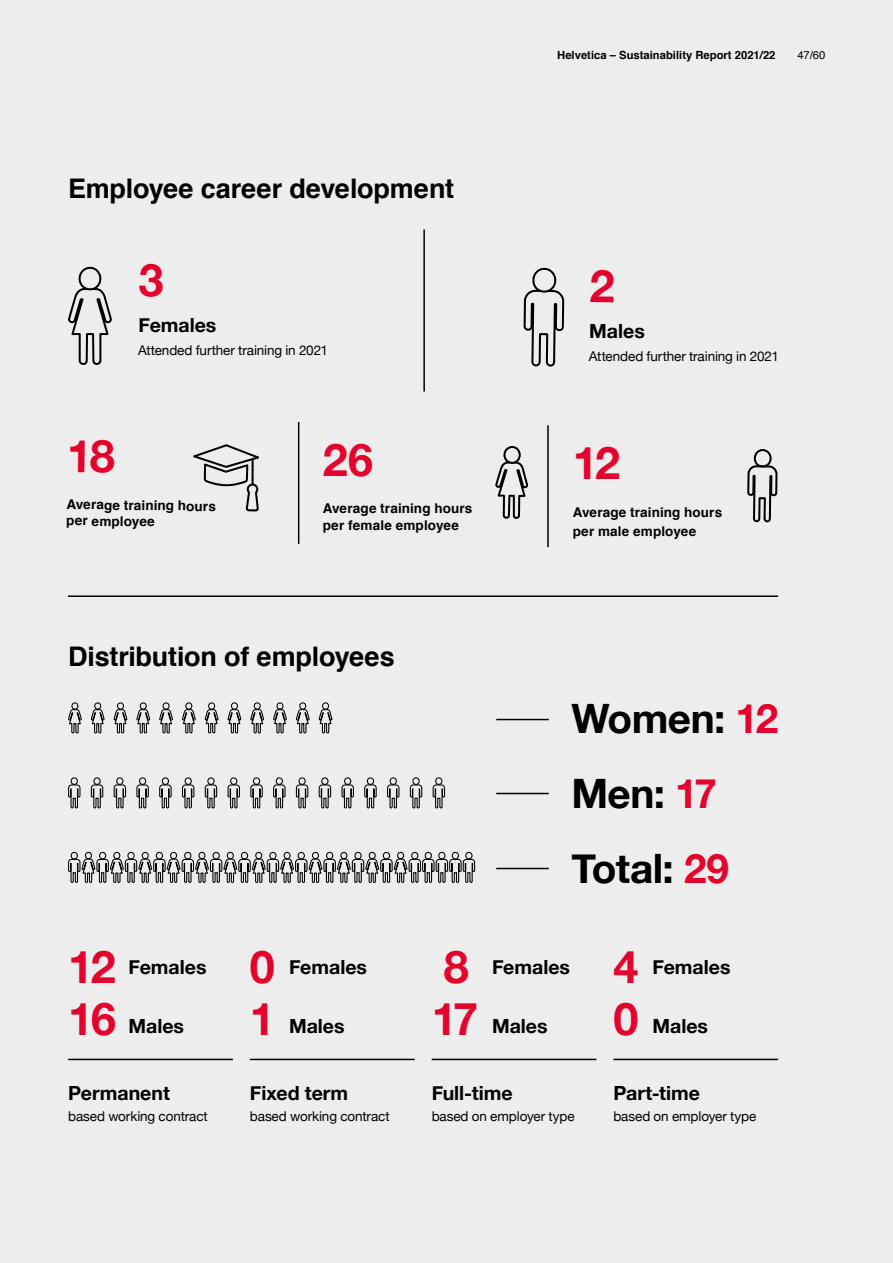
<style>
.page{position:relative;width:893px;height:1263px;background:#ededed}
.page>*{position:absolute;margin:0;border:0;box-sizing:border-box;transform-origin:0 0}
.t1{font:700 45px/52.5px "Helvetica Neue";letter-spacing:-.055em;color:#e4032c}
.t2{font:700 40.5px "Helvetica Neue";letter-spacing:-.015em;color:#000}
.t3{font:700 27px "Helvetica";letter-spacing:-.01em;color:#000}
.t4{font:700 19.5px "Helvetica Neue";color:#000}
.t5{font:13.5px "Helvetica Neue";letter-spacing:-.01em;color:#000}
.t6{font:700 13.5px/16.2px "Helvetica";letter-spacing:.01em;color:#000}
.t7{font:700 11.25px "Helvetica";color:#000}
.t8{font:11.25px "Helvetica";color:#000}
.s1{color:#e4032c}
</style>
<div class="page">
<svg style="left:68px;top:777px;width:13px;height:32px"></svg>
<svg style="left:90px;top:777px;width:14px;height:32px"></svg>
<svg style="left:113px;top:777px;width:14px;height:32px"></svg>
<svg style="left:136px;top:777px;width:13px;height:32px"></svg>
<svg style="left:182px;top:777px;width:13px;height:32px"></svg>
<svg style="left:295px;top:777px;width:14px;height:32px"></svg>
<svg style="left:204px;top:777px;width:14px;height:32px"></svg>
<svg style="left:318px;top:777px;width:14px;height:32px"></svg>
<svg style="left:227px;top:777px;width:13px;height:32px"></svg>
<svg style="left:341px;top:777px;width:13px;height:32px"></svg>
<svg style="left:250px;top:777px;width:13px;height:32px"></svg>
<svg style="left:387px;top:777px;width:13px;height:32px"></svg>
<svg style="left:364px;top:777px;width:13px;height:32px"></svg>
<svg style="left:159px;top:777px;width:13px;height:32px"></svg>
<svg style="left:273px;top:777px;width:13px;height:32px"></svg>
<svg style="left:432px;top:777px;width:14px;height:32px"></svg>
<svg style="left:409px;top:777px;width:14px;height:32px"></svg>
<svg style="left:68px;top:702px;width:14px;height:32px"></svg>
<svg style="left:90px;top:702px;width:15px;height:32px"></svg>
<svg style="left:113px;top:702px;width:15px;height:32px"></svg>
<svg style="left:136px;top:702px;width:15px;height:32px"></svg>
<svg style="left:159px;top:702px;width:14px;height:32px"></svg>
<svg style="left:204px;top:702px;width:15px;height:32px"></svg>
<svg style="left:227px;top:702px;width:15px;height:32px"></svg>
<svg style="left:273px;top:702px;width:14px;height:32px"></svg>
<svg style="left:296px;top:702px;width:14px;height:32px"></svg>
<svg style="left:318px;top:702px;width:15px;height:32px"></svg>
<svg style="left:250px;top:702px;width:15px;height:32px"></svg>
<svg style="left:182px;top:702px;width:14px;height:32px"></svg>
<hr style="left:496px;top:868px;width:53px;height:1px;background:#000">
<svg style="left:68px;top:851px;width:408px;height:32px"></svg>
<hr style="left:68px;top:1059px;width:165px;height:1px;background:#000">
<hr style="left:432px;top:1059px;width:164px;height:1px;background:#000">
<hr style="left:250px;top:1059px;width:165px;height:1px;background:#000">
<hr style="left:613px;top:1059px;width:165px;height:1px;background:#000">
<hr style="left:423px;top:230px;width:2px;height:162px;background:#000">
<svg style="left:68px;top:266px;width:44px;height:99px"></svg>
<hr style="left:298px;top:422px;width:1px;height:122px;background:#000">
<svg style="left:495px;top:267px;width:70px;height:528px"></svg>
<svg style="left:747px;top:449px;width:31px;height:74px"></svg>
<hr style="left:68px;top:595px;width:710px;height:2px;background:#000">
<svg style="left:193px;top:444px;width:66px;height:68px"></svg>
<hr style="left:252px;top:459px;width:2px;height:25px;background:#000">
<p class="t7" style="left:557px;top:46px;width:220px">Helvetica – Sustainability Report 2021/22</p>
<p class="t8" style="left:797px;top:47px;width:30px">47/60</p>
<h3 class="t3" style="left:68px;top:167px;width:388px">Employee career development</h3>
<h3 class="t4" style="left:138px;top:310px;width:80px">Females</h3>
<p class="t5" style="left:138px;top:340px;width:192px">Attended further training in 2021</p>
<p class="t6" style="left:67px;top:496px;width:151px;rotate:1deg">Average training hours per employee</p>
<h1 class="t1" style="left:323px;top:435px;width:52px">26</h1>
<p class="t6" style="left:323px;top:501px;width:151px">Average training hours per female employee</p>
<h3 class="t4" style="left:589px;top:316px;width:57px">Males</h3>
<p class="t5" style="left:589px;top:346px;width:192px">Attended further training in 2021</p>
<h1 class="t1" style="left:573px;top:438px;width:49px">12</h1>
<p class="t6" style="left:573px;top:502px;width:151px;line-height:19.5px">Average training hours per male employee</p>
<h3 class="t3" style="left:68px;top:634px;width:328px">Distribution of employees</h3>
<h2 class="t2" style="left:571px;top:687px;width:208px">Women: <span class="s1">12</span></h2>
<h2 class="t2" style="left:571px;top:762px;width:147px">Men: <span class="s1">17</span></h2>
<h2 class="t2" style="left:571px;top:837px;width:159px">Total: <span class="s1">29</span></h2>
<h1 class="t1" style="left:68px;top:941px;width:49px">12<br>16</h1>
<h3 class="t4" style="left:129px;top:952px;width:80px">Females</h3>
<h3 class="t4" style="left:129px;top:1010px;width:57px">Males</h3>
<h1 class="t1" style="left:250px;top:941px;width:27px">0<br>1</h1>
<h3 class="t4" style="left:289px;top:952px;width:80px">Females</h3>
<h3 class="t4" style="left:289px;top:1010px;width:57px">Males</h3>
<h1 class="t1" style="left:432px;top:941px;width:48px">8<br>17</h1>
<h3 class="t4" style="left:492px;top:952px;width:80px">Females</h3>
<h3 class="t4" style="left:492px;top:1010px;width:57px">Males</h3>
<h1 class="t1" style="left:613px;top:941px;width:27px">4<br>0</h1>
<h3 class="t4" style="left:652px;top:952px;width:80px">Females</h3>
<h3 class="t4" style="left:652px;top:1010px;width:57px">Males</h3>
<h3 class="t4" style="left:68px;top:1077px;width:103px">Permanent</h3>
<p class="t5" style="left:68px;top:1106px;width:141px">based working contract</p>
<h3 class="t4" style="left:250px;top:1077px;width:100px">Fixed term</h3>
<p class="t5" style="left:250px;top:1106px;width:141px">based working contract</p>
<h3 class="t4" style="left:432px;top:1077px;width:82px">Full-time</h3>
<p class="t5" style="left:432px;top:1106px;width:144px">based on employer type</p>
<h3 class="t4" style="left:613px;top:1077px;width:88px">Part-time</h3>
<p class="t5" style="left:613px;top:1106px;width:144px">based on employer type</p>
</div>
